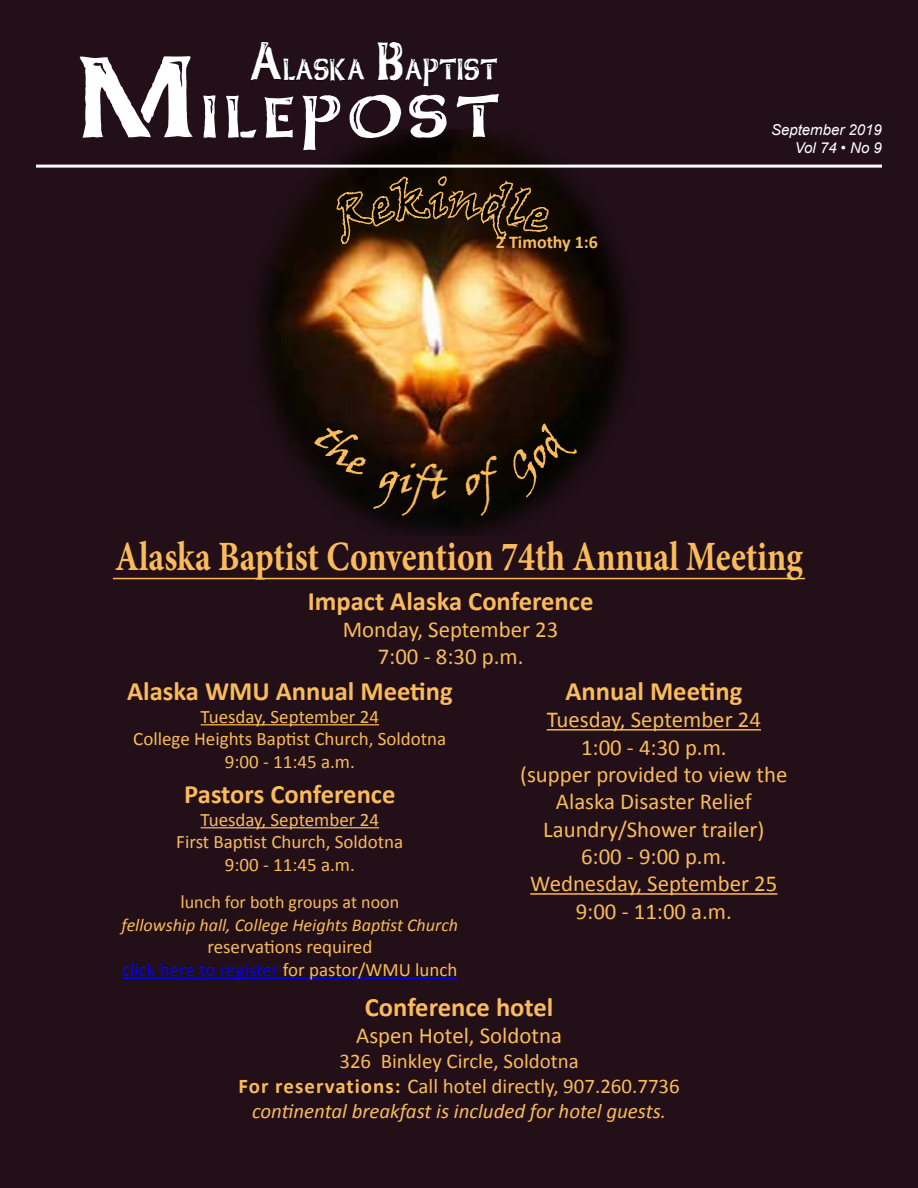
<style>
.page{position:relative;width:918px;height:1188px;background:#220f18}
.page>*{position:absolute;margin:0;border:0;box-sizing:border-box;transform-origin:0 0}
.t1{font:99px "Kelt Caps Freehand";letter-spacing:.06em;color:#fff}
.t2{font:48.75px "Kelt Caps Freehand";color:#fff;scale:.8 1}
.t3{font:700 41.7px "Minion Pro";color:#f9bb5b;scale:.81 1}
.t4{font:700 26.55px "Calibri";color:#f9bb5b}
.t5{font:22.8px/27.3px "Calibri";color:#f9bb5b;text-align:center}
.t6{font:20.85px/25px "Calibri";color:#f9bb5b;text-align:center}
.t7{font:19.05px/22.8px "Calibri";color:#f9bb5b;text-align:center}
.t8{font:italic 18px/22.8px "Calibri";color:#f9bb5b;text-align:center}
.t9{font:700 18px "Calibri";color:#f9bb5b}
.t10{font:italic 15px/18px "Arial";color:#fff;text-align:right}
.s1{font-size:105px}
.s2{font-style:normal;font-size:19.05px}
.s3{font-style:normal}
.s4{color:#00f}
.s5{font-weight:700}
.s6{font-style:italic}
</style>
<div class="page">
<img style="left:243px;top:129px;width:399px;height:407px">
<hr style="left:113px;top:578px;width:692px;height:1px;background:#f9bb5b">
<hr style="left:201px;top:724px;width:178px;height:1px;background:#f9bb5b">
<hr style="left:201px;top:827px;width:178px;height:1px;background:#f9bb5b">
<hr style="left:122px;top:978px;width:336px;height:1px;background:#00f">
<svg style="left:250px;top:41px;width:115px;height:40px"></svg>
<svg style="left:377px;top:41px;width:121px;height:46px"></svg>
<hr style="left:36px;top:165px;width:846px;height:3px;background:#fff">
<hr style="left:547px;top:729px;width:214px;height:2px;background:#f9bb5b">
<hr style="left:530px;top:893px;width:247px;height:2px;background:#f9bb5b">
<svg style="left:329px;top:137px;width:285px;height:146px"></svg>
<svg style="left:312px;top:422px;width:136px;height:96px"></svg>
<svg style="left:464px;top:422px;width:114px;height:94px"></svg>
<h2 class="t2" style="left:251px;top:36px;width:311px">Alaska Baptist</h2>
<h1 class="t1" style="left:79px;top:48px;width:424px"><span class="s1">M</span>ilepost</h1>
<p class="t9" style="left:496px;top:231px;width:104px">2 Timothy 1:6</p>
<p class="t10" style="left:771px;top:121px;width:112px">September 2019<br>Vol 74 • No 9</p>
<h3 class="t3" style="left:115px;top:528px;width:851px">Alaska Baptist Convention 74th Annual Meeting</h3>
<p class="t4" style="left:308px;top:584px;width:287px">Impact Alaska Conference</p>
<p class="t5" style="left:343px;top:616px;width:217px">Monday, September 23<br>7:00 - 8:30 p.m.</p>
<p class="t4" style="left:127px;top:674px;width:327px">Alaska WMU Annual Meeting</p>
<p class="t7" style="left:133px;top:705px;width:315px">Tuesday, September 24<br>College Heights Baptist Church, Soldotna<br>9:00 - 11:45 a.m.</p>
<p class="t4" style="left:184px;top:777px;width:213px">Pastors Conference</p>
<p class="t7" style="left:176px;top:808px;width:229px">Tuesday, September 24<br>First Baptist Church, Soldotna<br>9:00 - 11:45 a.m.</p>
<p class="t8" style="left:121px;top:890px;width:338px"><span class="s2">l</span><span class="s3">unch for both groups at noon<br></span>fellowship hall, College Heights Baptist Church</p>
<p class="t7" style="left:122px;top:936px;width:337px">reservations required<br><span class="s4">click here to register</span> for pastor/WMU lunch</p>
<p class="t4" style="left:565px;top:674px;width:178px">Annual Meeting</p>
<p class="t5" style="left:520px;top:706px;width:269px">Tuesday, September 24<br>1:00 - 4:30 p.m.<br>(supper provided to view the<br>Alaska Disaster Relief<br>Laundry/Shower trailer)<br>6:00 - 9:00 p.m.<br>Wednesday, September 25<br>9:00 - 11:00 a.m.</p>
<p class="t4" style="left:365px;top:990px;width:190px">Conference hotel</p>
<p class="t5" style="left:356px;top:1022px;width:207px">Aspen Hotel, Soldotna</p>
<p class="t6" style="left:238px;top:1049px;width:443px">326 Binkley Circle, Soldotna<br><span class="s5">For reservations:</span> Call hotel directly, 907.260.7736 <span class="s6">continental breakfast is included for hotel guests.</span></p>
</div>
